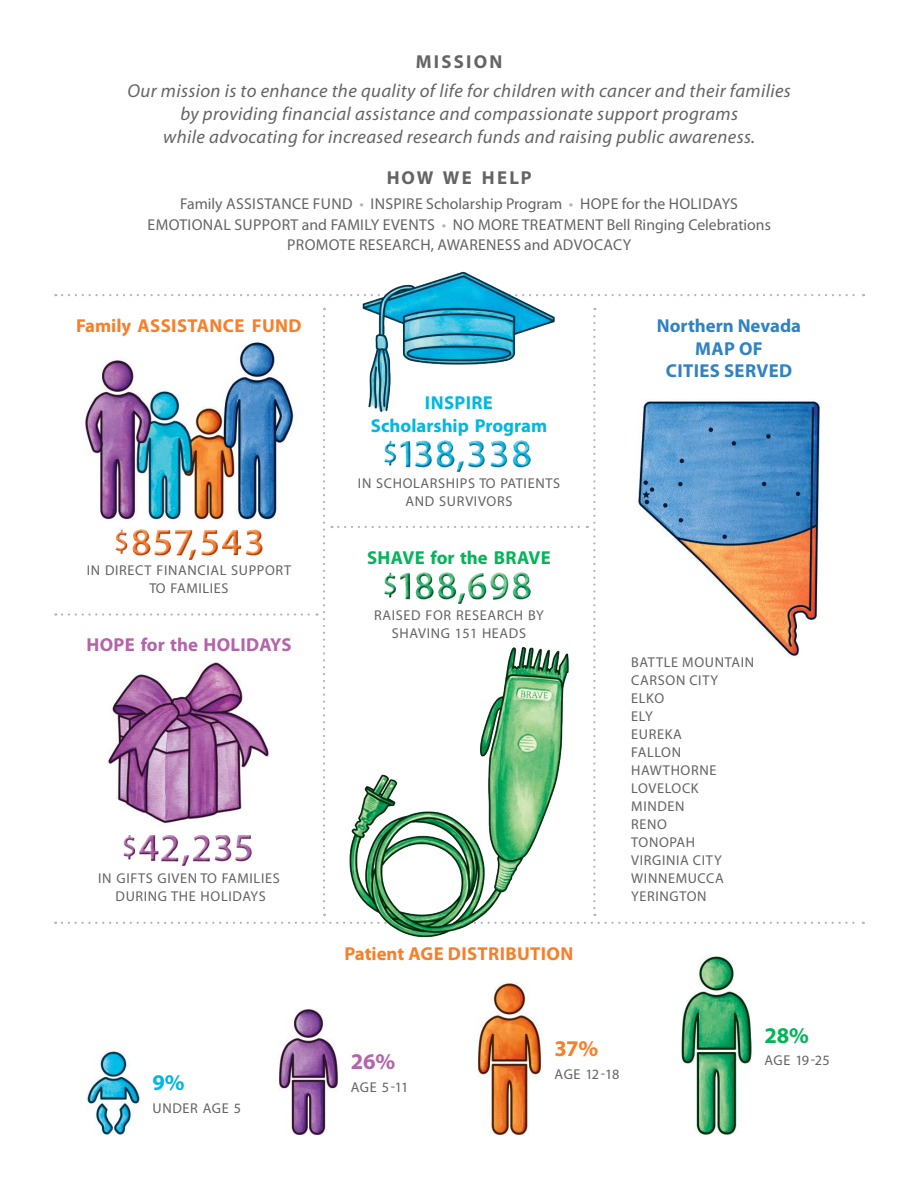
<style>
.page{position:relative;width:918px;height:1188px;background:#fff}
.page>*{position:absolute;margin:0;border:0;box-sizing:border-box;transform-origin:0 0}
.t1{font:700 22.5px "Myriad Pro";color:#b464a9}
.t2{font:700 22.5px "Myriad Pro";color:#f87f2a}
.t3{font:700 22.5px "Myriad Pro";color:#04b459}
.t4{font:700 22.5px "Myriad Pro";color:#00b7e3}
.t5{font:italic 18.75px/23.2px "Myriad Pro";letter-spacing:.02em;color:#656365;text-align:center}
.t6{font:700 18.75px "Myriad Pro";letter-spacing:.02em;color:#f87f2a}
.t7{font:700 18.75px/22.5px "Myriad Pro";letter-spacing:.015em;color:#2f82c4;text-align:center}
.t8{font:700 18.75px/22.5px "Myriad Pro";color:#00b7e3;text-align:center}
.t9{font:700 18.75px "Myriad Pro";letter-spacing:.01em;color:#b464a9}
.t10{font:700 18.75px "Myriad Pro";letter-spacing:.12em;color:#656365}
.t11{font:700 18.75px "Myriad Pro";letter-spacing:.01em;color:#04b459}
.t12{font:15.75px/20.2px "Myriad Pro";letter-spacing:.02em;color:#656365;text-align:center}
.t13{font:14.25px/18px "Myriad Pro";letter-spacing:.045em;color:#656365;text-align:center}
.s1{color:#b5b5b6}
</style>
<div class="page">
<img style="left:87px;top:1051px;width:53px;height:84px">
<img style="left:279px;top:1009px;width:59px;height:126px">
<img style="left:477px;top:983px;width:65px;height:153px">
<img style="left:681px;top:957px;width:70px;height:178px">
<img style="left:636px;top:401px;width:184px;height:257px">
<svg style="left:62px;top:922px;width:802px;height:2px"></svg>
<svg style="left:62px;top:294px;width:802px;height:2px"></svg>
<svg style="left:338px;top:308px;width:258px;height:600px"></svg>
<img style="left:62px;top:308px;width:263px;height:600px">
<img style="left:348px;top:643px;width:225px;height:295px">
<img style="left:340px;top:271px;width:228px;height:145px">
<div style="left:382px;top:438px;width:150px;height:34px;background:#fff"></div>
<img style="left:382px;top:440px;width:151px;height:33px">
<div style="left:382px;top:570px;width:150px;height:34px;background:#fff"></div>
<img style="left:382px;top:572px;width:151px;height:33px">
<div style="left:121px;top:833px;width:132px;height:33px;background:#fff"></div>
<svg style="left:121px;top:835px;width:132px;height:33px"></svg>
<img style="left:116px;top:526px;width:146px;height:1px">
<div style="left:114px;top:527px;width:150px;height:34px;background:#fff"></div>
<svg style="left:114px;top:529px;width:150px;height:33px"></svg>
<h2 class="t10" style="left:416px;top:50px;width:88px">MISSION</h2>
<p class="t5" style="left:127px;top:78px;width:665px">Our mission is to enhance the quality of life for children with cancer and their families by providing financial assistance and compassionate support programs<br>while advocating for increased research funds and raising public awareness.</p>
<h2 class="t10" style="left:387px;top:165px;width:146px">HOW WE HELP</h2>
<p class="t12" style="left:148px;top:194px;width:625px">Family ASSISTANCE FUND <span class="s1">•</span> INSPIRE Scholarship Program <span class="s1">•</span> HOPE for the HOLIDAYS<br>EMOTIONAL SUPPORT and FAMILY EVENTS <span class="s1">•</span> NO MORE TREATMENT Bell Ringing Celebrations<br>PROMOTE RESEARCH, AWARENESS and ADVOCACY</p>
<h2 class="t6" style="left:76px;top:314px;width:227px">Family ASSISTANCE FUND</h2>
<p class="t13" style="left:87px;top:561px;width:206px">IN DIRECT FINANCIAL SUPPORT<br>TO FAMILIES</p>
<h2 class="t9" style="left:87px;top:633px;width:206px">HOPE for the HOLIDAYS</h2>
<p class="t13" style="left:98px;top:869px;width:183px">IN GIFTS GIVEN TO FAMILIES<br>DURING THE HOLIDAYS</p>
<h1 class="t4" style="left:152px;top:1068px;width:34px">9%</h1>
<p class="t13" style="left:152px;top:1099px;width:90px">UNDER AGE 5</p>
<h2 class="t8" style="left:371px;top:391px;width:178px">INSPIRE<br>Scholarship Program</h2>
<p class="t13" style="left:358px;top:474px;width:204px">IN SCHOLARSHIPS TO PATIENTS<br>AND SURVIVORS</p>
<h2 class="t11" style="left:367px;top:545px;width:185px">SHAVE for the BRAVE</h2>
<p class="t13" style="left:374px;top:606px;width:171px">RAISED FOR RESEARCH BY<br>SHAVING 151 HEADS</p>
<h2 class="t6" style="left:344px;top:941px;width:230px">Patient AGE DISTRIBUTION</h2>
<h2 class="t7" style="left:657px;top:314px;width:146px">Northern Nevada<br>MAP OF<br>CITIES SERVED</h2>
<p class="t13" style="left:631px;top:653px;width:124px;text-align:left">BATTLE MOUNTAIN<br>CARSON CITY<br>ELKO<br>ELY<br>EUREKA<br>FALLON<br>HAWTHORNE<br>LOVELOCK<br>MINDEN<br>RENO<br>TONOPAH<br>VIRGINIA CITY<br>WINNEMUCCA<br>YERINGTON</p>
<h1 class="t1" style="left:351px;top:1047px;width:46px">26%</h1>
<p class="t13" style="left:351px;top:1078px;width:59px">AGE 5-11</p>
<h1 class="t2" style="left:554px;top:1034px;width:45px">37%</h1>
<p class="t13" style="left:555px;top:1065px;width:66px">AGE 12-18</p>
<h1 class="t3" style="left:764px;top:1021px;width:46px">28%</h1>
<p class="t13" style="left:764px;top:1051px;width:67px">AGE 19-25</p>
</div>
